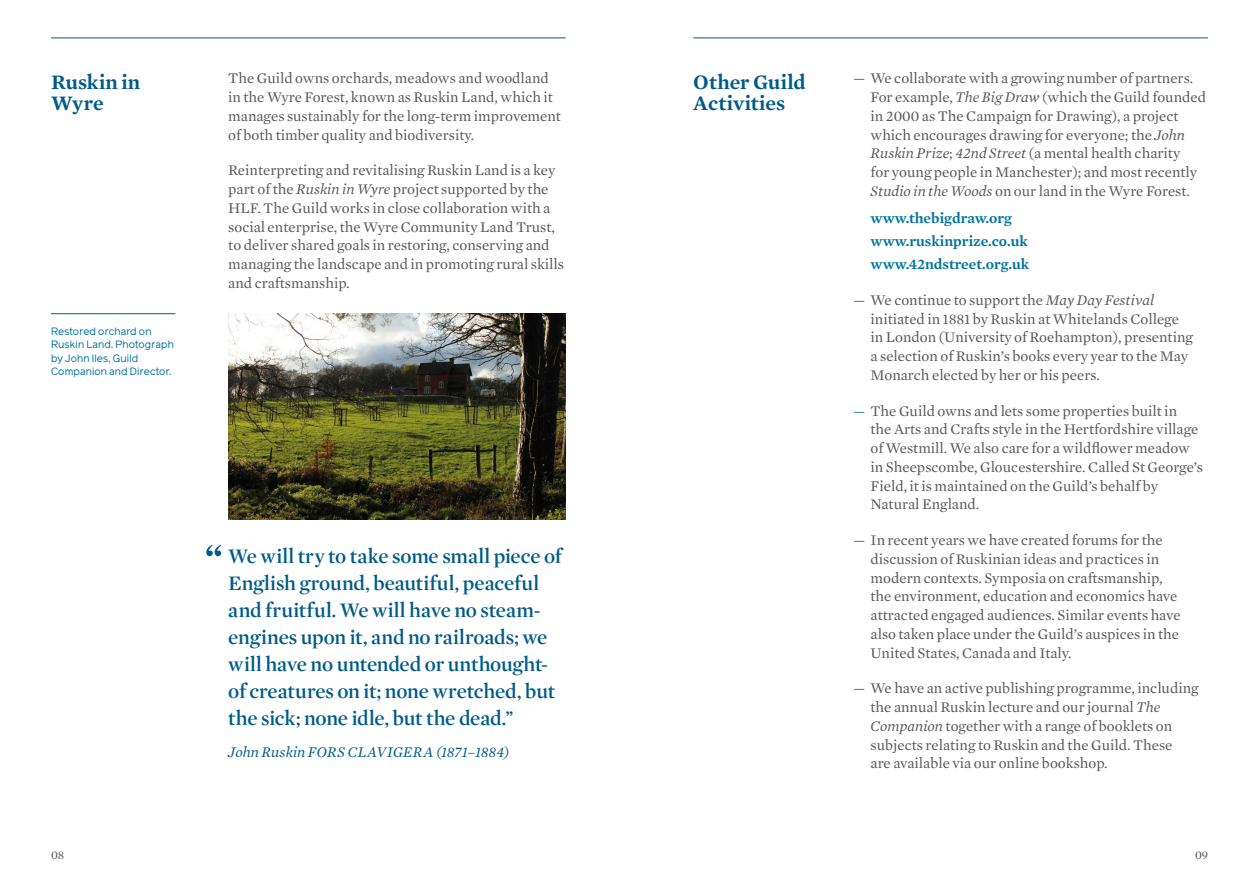
<style>
.page{position:relative;width:1259px;height:893px;background:#fff}
.page>*{position:absolute;margin:0;border:0;box-sizing:border-box;transform-origin:0 0}
.t1{font:600 21px/27px "Mercury Display";letter-spacing:-.01em;color:#005b88}
.t2{font:600 21px/21px "Mercury Text G1";color:#005b88}
.t3{font:15px/18.8px "Mercury Text G1 Roman";color:#575756}
.t4{font:600 15px/23px "Mercury Text G1";color:#00759f}
.t5{font:italic 15px "Mercury Text G1";letter-spacing:.005em;color:#005b88}
.t6{font:12px "Mercury Text G1 Roman";color:#575756}
.t7{font:10.5px/13.5px "Reader";letter-spacing:.015em;color:#00759f}
.s1{color:#005b88}
.s2{font-family:"Mercury Text G1";font-style:italic}
</style>
<div class="page">
<hr style="left:51px;top:38px;width:515px;height:1px;background:#005b88">
<hr style="left:693px;top:38px;width:515px;height:1px;background:#005b88">
<img style="left:228px;top:313px;width:338px;height:206px">
<svg style="left:206px;top:545px;width:15px;height:11px"></svg>
<hr style="left:51px;top:313px;width:124px;height:1px;background:#005b88">
<h1 class="t2" style="left:51px;top:71px;width:91px">Ruskin in<br>Wyre</h1>
<h1 class="t2" style="left:693px;top:71px;width:114px">Other Guild<br>Activities</h1>
<p class="t3" style="left:870px;top:69px;width:337px;text-indent:-17px"><span class="s1">—</span> We collaborate with a growing number of partners.<br>For example, <span class="s2">The Big Draw</span> (which the Guild founded in 2000 as The Campaign for Drawing), a project which encourages drawing for everyone; the <span class="s2">John Ruskin Prize</span>; <span class="s2">42nd Street</span> (a mental health charity<br>for young people in Manchester); and most recently <span class="s2">Studio in the Woods</span> on our land in the Wyre Forest.</p>
<p class="t4" style="left:870px;top:207px;width:160px">www.thebigdraw.org www.ruskinprize.co.uk www.42ndstreet.org.uk</p>
<p class="t3" style="left:870px;top:290px;width:324px;text-indent:-17px"><span class="s1">—</span> We continue to support the <span class="s2">May Day Festival </span>initiated in 1881 by Ruskin at Whitelands College in London (University of Roehampton), presenting a selection of Ruskin’s books every year to the May Monarch elected by her or his peers.</p>
<p class="t3" style="left:870px;top:401px;width:334px;text-indent:-17px"><span class="s1">—</span> The Guild owns and lets some properties built in<br>the Arts and Crafts style in the Hertfordshire village of Westmill. We also care for a wildflower meadow in Sheepscombe, Gloucestershire. Called St George’s Field, it is maintained on the Guild’s behalf by Natural England.</p>
<p class="t3" style="left:870px;top:531px;width:311px;text-indent:-17px"><span class="s1">—</span> In recent years we have created forums for the discussion of Ruskinian ideas and practices in modern contexts. Symposia on craftsmanship, the environment, education and economics have attracted engaged audiences. Similar events have also taken place under the Guild’s auspices in the United States, Canada and Italy.</p>
<p class="t3" style="left:870px;top:679px;width:330px;text-indent:-17px"><span class="s1">—</span> We have an active publishing programme, including the annual Ruskin lecture and our journal <span class="s2">The Companion</span> together with a range of booklets on subjects relating to Ruskin and the Guild. These<br>are available via our online bookshop.</p>
<p class="t3" style="left:228px;top:69px;width:334px">The Guild owns orchards, meadows and woodland in the Wyre Forest, known as Ruskin Land, which it manages sustainably for the long-term improvement of both timber quality and biodiversity.</p>
<p class="t3" style="left:228px;top:161px;width:337px">Reinterpreting and revitalising Ruskin Land is a key part of the <span class="s2">Ruskin in Wyre</span> project supported by the HLF. The Guild works in close collaboration with a social enterprise, the Wyre Community Land Trust, to deliver shared goals in restoring, conserving and managing the landscape and in promoting rural skills and craftsmanship.</p>
<p class="t7" style="left:51px;top:324px;width:124px">Restored orchard on<br>Ruskin Land. Photograph by John Iles, Guild<br>Companion and Director.</p>
<p class="t1" style="left:228px;top:543px;width:335px">We will try to take some small piece of English ground, beautiful, peaceful and fruitful. We will have no steam&shy;engines upon it, and no railroads; we will have no untended or unthought&shy;of creatures on it; none wretched, but the sick; none idle, but the dead.”</p>
<p class="t5" style="left:228px;top:743px;width:283px">John Ruskin FORS CLAVIGERA (1871–1884)</p>
<p class="t6" style="left:51px;top:848px;width:15px">08</p>
<p class="t6" style="left:1195px;top:848px;width:15px">09</p>
</div>
